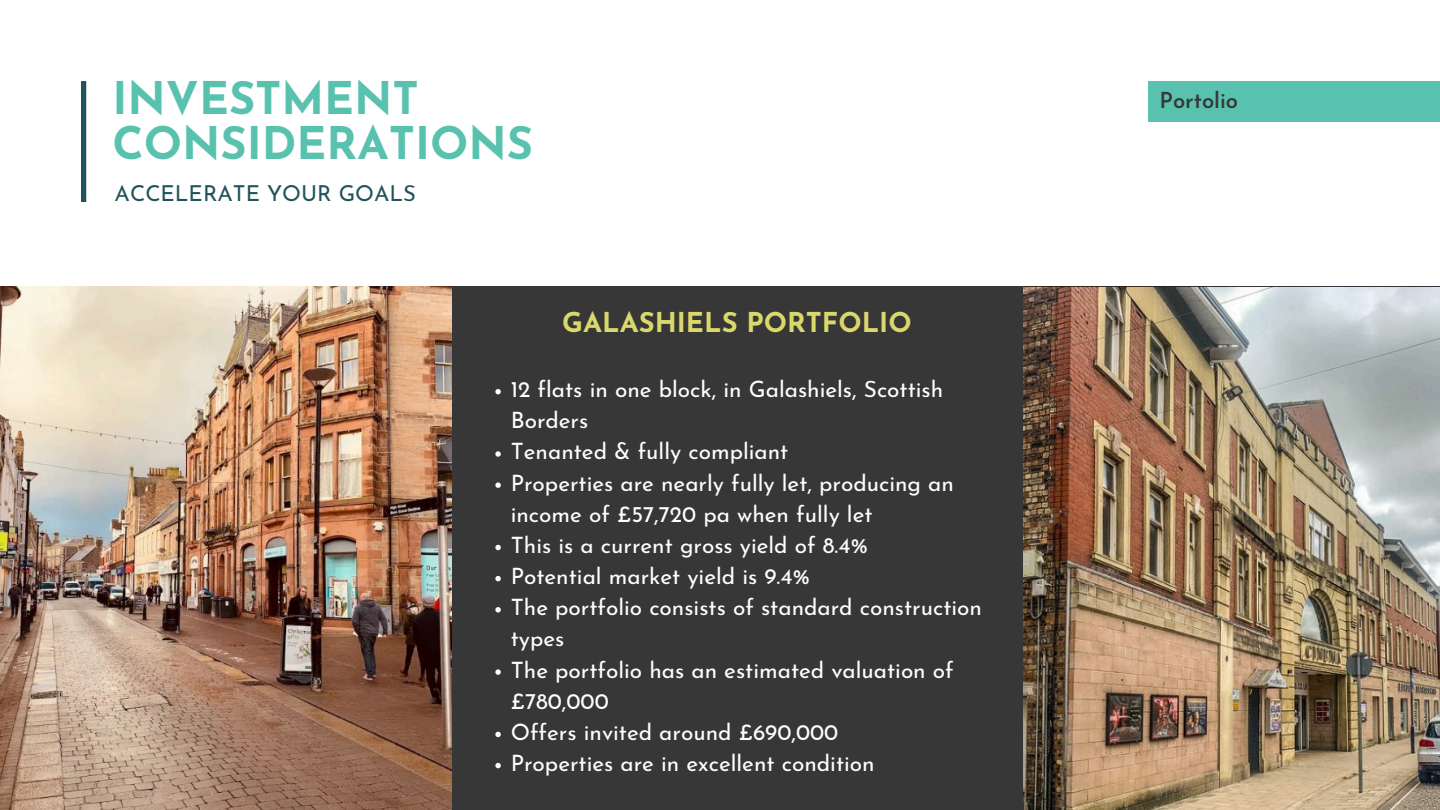
<style>
.page{position:relative;width:1440px;height:810px;background:#fff}
.page>*{position:absolute;margin:0;border:0;box-sizing:border-box;transform-origin:0 0}
.t1{font:700 45px/45px "Josefin Sans";color:#59c2af}
.t2{font:700 27.3px "Josefin Sans";color:#dbd86b}
.t3{font:22.6px/31.2px "Josefin Sans";color:#fff}
.t4{font:22px "Josefin Sans";color:#20535a}
.t5{font:600 22px "Josefin Sans";color:#373737}
</style>
<div class="page">
<div style="left:81px;top:81px;width:5px;height:121px;background:#20535a"></div>
<img style="left:1023px;top:286px;width:417px;height:524px">
<div style="left:435px;top:286px;width:588px;height:524px;background:#373737"></div>
<div style="left:1149px;top:81px;width:291px;height:40px;background:#59c2af"></div>
<img style="left:0;top:286px;width:452px;height:524px">
<svg style="left:495px;top:389px;width:6px;height:5px"></svg>
<svg style="left:495px;top:451px;width:6px;height:6px"></svg>
<svg style="left:495px;top:482px;width:6px;height:6px"></svg>
<svg style="left:495px;top:545px;width:6px;height:5px"></svg>
<svg style="left:495px;top:576px;width:6px;height:5px"></svg>
<svg style="left:495px;top:607px;width:6px;height:6px"></svg>
<svg style="left:495px;top:669px;width:6px;height:6px"></svg>
<svg style="left:495px;top:732px;width:6px;height:5px"></svg>
<svg style="left:495px;top:763px;width:6px;height:5px"></svg>
<p class="t1" style="left:112px;top:80px;width:422px">INVESTMENT<br>CONSIDERATIONS</p>
<p class="t4" style="left:115px;top:184px;width:303px">ACCELERATE YOUR GOALS</p>
<p class="t2" style="left:562px;top:312px;width:351px">GALASHIELS PORTFOLIO</p>
<h1 class="t3" style="left:511px;top:376px;width:434px">12 flats in one block, in Galashiels, Scottish<br>Borders</h1>
<h3 class="t3" style="left:511px;top:438px;width:279px">Tenanted &amp; fully compliant</h3>
<h4 class="t3" style="left:511px;top:469px;width:445px">Properties are nearly fully let, producing an income of £57,720 pa when fully let</h4>
<p class="t3" style="left:511px;top:532px;width:359px">This is a current gross yield of 8.4%</p>
<h2 class="t3" style="left:511px;top:563px;width:301px">Potential market yield is 9.4%</h2>
<p class="t3" style="left:511px;top:594px;width:473px">The portfolio consists of standard construction types</p>
<p class="t3" style="left:511px;top:656px;width:445px">The portfolio has an estimated valuation of £780,000</p>
<p class="t3" style="left:511px;top:719px;width:329px">Offers invited around £690,000</p>
<p class="t3" style="left:511px;top:750px;width:365px">Properties are in excellent condition</p>
<p class="t5" style="left:1160px;top:92px;width:80px">Portolio</p>
</div>
